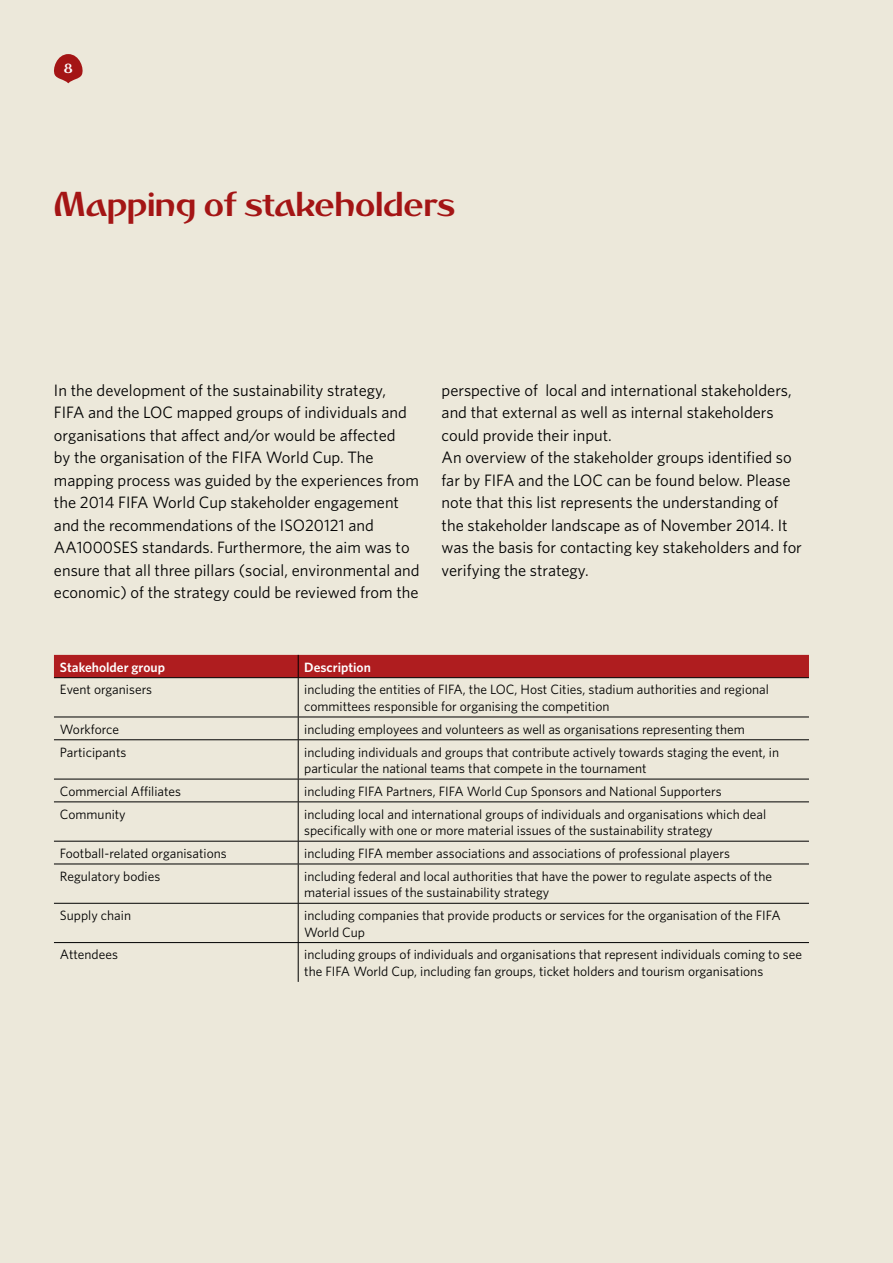
<style>
.page{position:relative;width:893px;height:1263px;background:#ece8da}
.page>*{position:absolute;margin:0;border:0;box-sizing:border-box;transform-origin:0 0}
.t1{font:39px "Dusha";color:#a41515}
.t2{font:16.5px/22.5px "Whitney";color:#000}
.t3{font:15px "Dusha";color:#fff}
.t4{font:13.5px/16.5px "Whitney";color:#000}
.t5{font:600 13.5px "Whitney";color:#fff}
</style>
<div class="page">
<svg style="left:54px;top:54px;width:29px;height:29px"></svg>
<div style="left:54px;top:655px;width:755px;height:22px;background:#af1d1f"></div>
<hr style="left:54px;top:677px;width:755px;height:1px;background:#000">
<hr style="left:298px;top:678px;width:1px;height:39px;background:#000">
<hr style="left:54px;top:717px;width:755px;height:1px;background:#000">
<svg style="left:298px;top:717px;width:1px;height:22px"></svg>
<hr style="left:54px;top:739px;width:755px;height:1px;background:#000">
<hr style="left:298px;top:740px;width:1px;height:39px;background:#000">
<hr style="left:54px;top:779px;width:755px;height:1px;background:#000">
<svg style="left:298px;top:779px;width:1px;height:23px"></svg>
<hr style="left:54px;top:802px;width:755px;height:1px;background:#000">
<hr style="left:298px;top:802px;width:1px;height:39px;background:#000">
<hr style="left:54px;top:841px;width:755px;height:1px;background:#000">
<svg style="left:298px;top:842px;width:1px;height:22px"></svg>
<hr style="left:54px;top:864px;width:755px;height:1px;background:#000">
<hr style="left:298px;top:864px;width:1px;height:39px;background:#000">
<hr style="left:54px;top:903px;width:755px;height:1px;background:#000">
<hr style="left:298px;top:904px;width:1px;height:38px;background:#000">
<hr style="left:54px;top:942px;width:755px;height:1px;background:#000">
<hr style="left:298px;top:943px;width:1px;height:39px;background:#000">
<p class="t3" style="left:64px;top:63px;width:10px">8</p>
<h1 class="t1" style="left:54px;top:192px;width:403px">Mapping of stakeholders</h1>
<p class="t2" style="left:54px;top:381px;width:367px">In the development of the sustainability strategy, FIFA and the LOC mapped groups of individuals and organisations that affect and/or would be affected<br>by the organisation of the FIFA World Cup. The mapping process was guided by the experiences from the 2014 FIFA World Cup stakeholder engagement and the recommendations of the ISO20121 and AA1000SES standards. Furthermore, the aim was to ensure that all three pillars (social, environmental and economic) of the strategy could be reviewed from the</p>
<p class="t2" style="left:442px;top:381px;width:362px">perspective of local and international stakeholders, and that external as well as internal stakeholders could provide their input.<br>An overview of the stakeholder groups identified so far by FIFA and the LOC can be found below. Please note that this list represents the understanding of the stakeholder landscape as of November 2014. It was the basis for contacting key stakeholders and for verifying the strategy.</p>
<p class="t5" style="left:60px;top:662px;width:106px">Stakeholder group</p>
<p class="t5" style="left:304px;top:662px;width:68px">Description</p>
<p class="t4" style="left:60px;top:683px;width:94px">Event organisers</p>
<p class="t4" style="left:304px;top:683px;width:466px">including the entities of FIFA, the LOC, Host Cities, stadium authorities and regional committees responsible for organising the competition</p>
<p class="t4" style="left:60px;top:722px;width:61px">Workforce</p>
<p class="t4" style="left:304px;top:722px;width:442px">including employees and volunteers as well as organisations representing them</p>
<p class="t4" style="left:60px;top:745px;width:68px">Participants</p>
<p class="t4" style="left:304px;top:745px;width:476px">including individuals and groups that contribute actively towards staging the event, in particular the national teams that compete in the tournament</p>
<p class="t4" style="left:60px;top:784px;width:123px">Commercial Affiliates</p>
<p class="t4" style="left:304px;top:784px;width:419px">including FIFA Partners, FIFA World Cup Sponsors and National Supporters</p>
<p class="t4" style="left:60px;top:807px;width:67px">Community</p>
<p class="t4" style="left:304px;top:807px;width:464px">including local and international groups of individuals and organisations which deal specifically with one or more material issues of the sustainability strategy</p>
<p class="t4" style="left:60px;top:846px;width:168px">Football-related organisations</p>
<p class="t4" style="left:304px;top:846px;width:427px">including FIFA member associations and associations of professional players</p>
<p class="t4" style="left:60px;top:869px;width:102px">Regulatory bodies</p>
<p class="t4" style="left:304px;top:869px;width:469px">including federal and local authorities that have the power to regulate aspects of the material issues of the sustainability strategy</p>
<p class="t4" style="left:60px;top:909px;width:73px">Supply chain</p>
<p class="t4" style="left:304px;top:909px;width:478px">including companies that provide products or services for the organisation of the FIFA<br>World Cup</p>
<p class="t4" style="left:60px;top:948px;width:59px">Attendees</p>
<p class="t4" style="left:304px;top:948px;width:499px">including groups of individuals and organisations that represent individuals coming to see the FIFA World Cup, including fan groups, ticket holders and tourism organisations</p>
</div>
